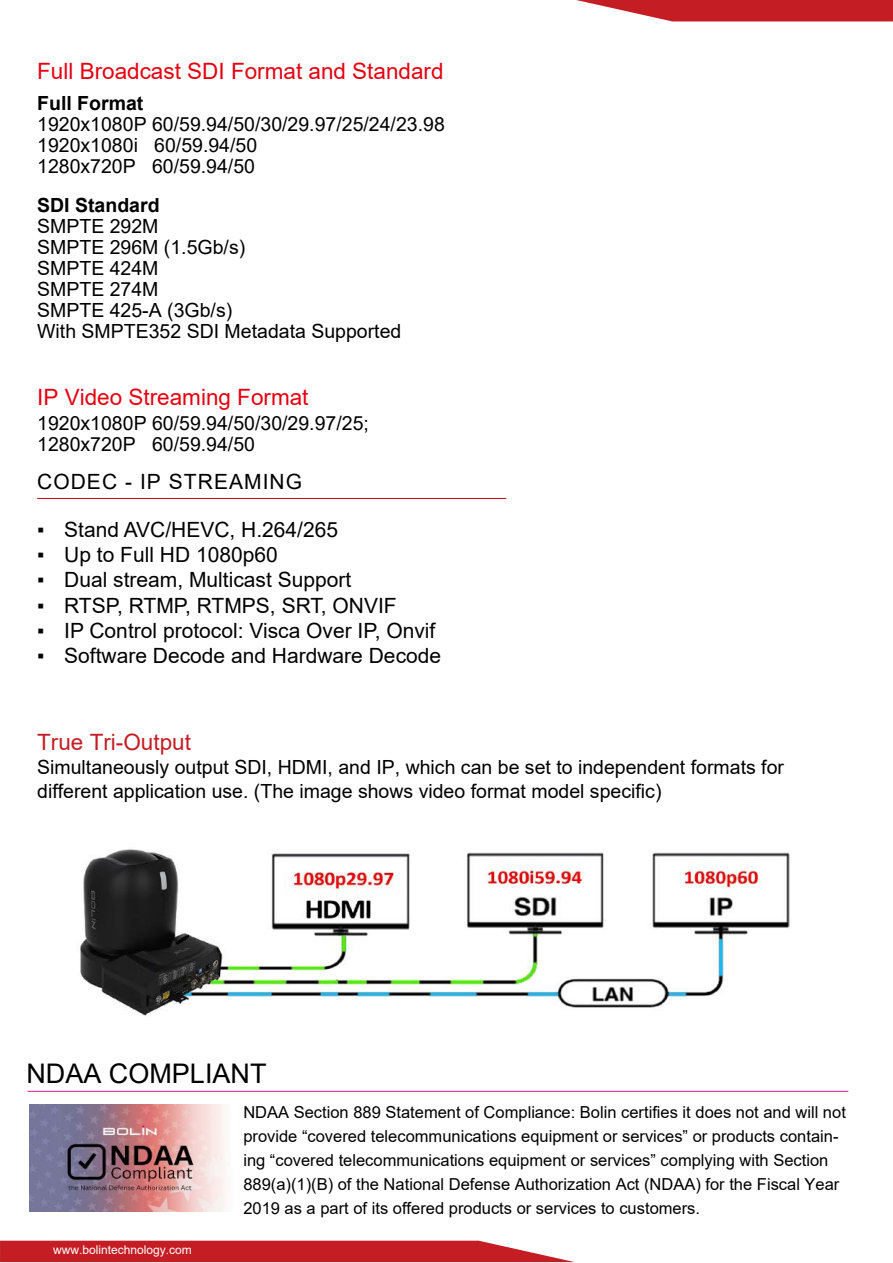
<style>
.page{position:relative;width:893px;height:1263px;background:#fff}
.page>*{position:absolute;margin:0;border:0;box-sizing:border-box;transform-origin:0 0}
.t1{font:27px "Arial";color:#000}
.t2{font:22.5px "Arial";color:#e60012}
.t3{font:22.5px "Arial";color:#c41d24}
.t4{font:21px "Arial";color:#020202}
.t5{font:21px "Arial";letter-spacing:.05em;color:#000}
.t6{font:19.5px/21px "Arial";color:#000}
.t7{font:700 19.5px "Arial";color:#000}
.t8{font:16.5px/24px "Arial";color:#000}
.t9{font:12px "Arial";color:#fff}
</style>
<div class="page">
<svg style="left:0;top:1241px;width:574px;height:21px;background:#c82f35"></svg>
<svg style="left:576px;top:0;width:317px;height:21px;background:#cc3e44"></svg>
<hr style="left:37px;top:498px;width:469px;height:1px;background:#bd0012">
<img style="left:80px;top:849px;width:710px;height:167px">
<hr style="left:27px;top:1091px;width:821px;height:1px;background:#e0218a">
<img style="left:30px;top:1104px;width:196px;height:108px">
<p class="t2" style="left:37px;top:55px;width:408px">Full Broadcast SDI Format and Standard</p>
<p class="t7" style="left:37px;top:90px;width:108px">Full Format</p>
<p class="t6" style="left:37px;top:114px;width:409px">1920x1080P 60/59.94/50/30/29.97/25/24/23.98<br>1920x1080i 60/59.94/50<br>1280x720P 60/59.94/50</p>
<p class="t7" style="left:37px;top:191px;width:124px">SDI Standard</p>
<p class="t6" style="left:37px;top:215px;width:366px">SMPTE 292M<br>SMPTE 296M (1.5Gb/s)<br>SMPTE 424M<br>SMPTE 274M<br>SMPTE 425-A (3Gb/s)<br>With SMPTE352 SDI Metadata Supported</p>
<p class="t2" style="left:37px;top:382px;width:273px">IP Video Streaming Format</p>
<p class="t6" style="left:37px;top:413px;width:333px">1920x1080P 60/59.94/50/30/29.97/25;<br>1280x720P 60/59.94/50</p>
<p class="t5" style="left:37px;top:467px;width:266px">CODEC - IP STREAMING</p>
<p class="t4" style="left:37px;top:515px;width:302px">▪ Stand AVC/HEVC, H.264/265</p>
<p class="t4" style="left:37px;top:540px;width:242px">▪ Up to Full HD 1080p60</p>
<p class="t4" style="left:37px;top:566px;width:316px">▪ Dual stream, Multicast Support</p>
<p class="t4" style="left:37px;top:591px;width:361px">▪ RTSP, RTMP, RTMPS, SRT, ONVIF</p>
<p class="t4" style="left:37px;top:616px;width:400px">▪ IP Control protocol: Visca Over IP, Onvif</p>
<p class="t4" style="left:37px;top:641px;width:406px">▪ Software Decode and Hardware Decode</p>
<p class="t3" style="left:37px;top:727px;width:155px">True Tri-Output</p>
<p class="t6" style="left:37px;top:755px;width:748px;line-height:24px">Simultaneously output SDI, HDMI, and IP, which can be set to independent formats for different application use. (The image shows video format model specific)</p>
<h1 class="t1" style="left:26px;top:1055px;width:242px">NDAA COMPLIANT</h1>
<p class="t8" style="left:243px;top:1100px;width:604px">NDAA Section 889 Statement of Compliance: Bolin certifies it does not and will not provide “covered telecommunications equipment or services” or products contain&shy;ing “covered telecommunications equipment or services” complying with Section 889(a)(1)(B) of the National Defense Authorization Act (NDAA) for the Fiscal Year 2019 as a part of its offered products or services to customers.</p>
<p class="t9" style="left:53px;top:1242px;width:140px">www.bolintechnology.com</p>
</div>
